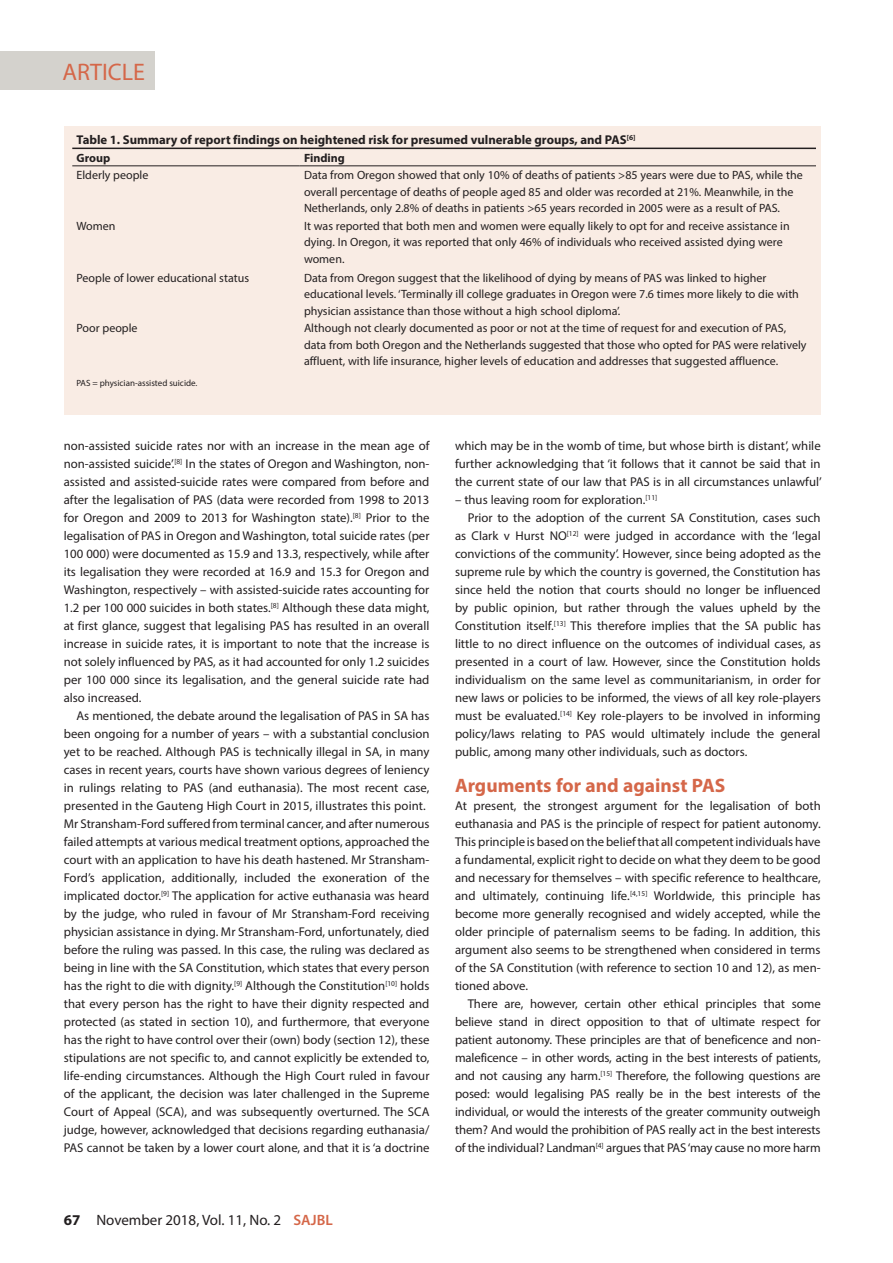
<style>
.page{position:relative;width:893px;height:1263px;background:#fff}
.page>*{position:absolute;margin:0;border:0;box-sizing:border-box;transform-origin:0 0}
.t1{font:24px "Myriad Pro";color:#d56749}
.B_HEAD{font:700 19.5px "Myriad Pro";color:#d56749}
.t2{font:15px "Myriad Pro";color:#231f20}
.BODY_TEXT_INDENT{font:12.75px/18px "Myriad Pro";color:#231f20;text-align:justify}
.BODY_TEXT_1ST_PARAGR{font:12.75px/18px "Myriad Pro";color:#231f20;text-align:justify}
.TABLE_HEAD{font:700 12.75px "Myriad Pro";color:#231f20}
.TABLE_COPY{font:12px/16.5px "Myriad Pro";color:#231f20}
.TABLE_FIELD_NAME{font:700 12px "Myriad Pro";color:#231f20}
.TABLE_FOOTNOTE{font:9px "Myriad Pro";color:#231f20}
.s1{font-weight:700}
.s2{font-weight:600;color:#d56749}
</style>
<div class="page">
<div style="left:0;top:51px;width:155px;height:39px;background:#d4d2cd"></div>
<div style="left:64px;top:126px;width:757px;height:288px;background:#f9ece4"></div>
<hr style="left:72px;top:148px;width:228px;height:1px;background:#231f20">
<hr style="left:300px;top:148px;width:516px;height:1px;background:#231f20">
<hr style="left:72px;top:165px;width:228px;height:1px;background:#231f20">
<hr style="left:300px;top:165px;width:516px;height:1px;background:#231f20">
<h1 class="t1" style="left:63px;top:57px;width:84px">ARTICLE</h1>
<p class="TABLE_HEAD" style="left:77px;top:131px;width:560px">Table 1. Summary of report findings on heightened risk for presumed vulnerable groups, and PAS<sup>[6]</sup></p>
<p class="TABLE_FIELD_NAME" style="left:77px;top:150px;width:35px">Group</p>
<p class="TABLE_FIELD_NAME" style="left:304px;top:150px;width:42px">Finding</p>
<p class="TABLE_COPY" style="left:77px;top:167px;width:73px">Elderly people</p>
<p class="TABLE_COPY" style="left:304px;top:167px;width:500px">Data from Oregon showed that only 10% of deaths of patients &gt;85 years were due to PAS, while the overall percentage of deaths of people aged 85 and older was recorded at 21%. Meanwhile, in the<br>Netherlands, only 2.8% of deaths in patients &gt;65 years recorded in 2005 were as a result of PAS.</p>
<p class="TABLE_COPY" style="left:77px;top:217px;width:41px">Women</p>
<p class="TABLE_COPY" style="left:304px;top:217px;width:487px">It was reported that both men and women were equally likely to opt for and receive assistance in dying. In Oregon, it was reported that only 46% of individuals who received assisted dying were women.</p>
<p class="TABLE_COPY" style="left:77px;top:269px;width:174px">People of lower educational status</p>
<p class="TABLE_COPY" style="left:304px;top:269px;width:496px">Data from Oregon suggest that the likelihood of dying by means of PAS was linked to higher educational levels. ‘Terminally ill college graduates in Oregon were 7.6 times more likely to die with physician assistance than those without a high school diploma’.</p>
<p class="TABLE_COPY" style="left:77px;top:320px;width:63px">Poor people</p>
<p class="TABLE_COPY" style="left:304px;top:320px;width:504px">Although not clearly documented as poor or not at the time of request for and execution of PAS, data from both Oregon and the Netherlands suggested that those who opted for PAS were relatively affluent, with life insurance, higher levels of education and addresses that suggested affluence.</p>
<p class="TABLE_FOOTNOTE" style="left:77px;top:377px;width:122px">PAS = physician-assisted suicide.</p>
<p class="BODY_TEXT_INDENT" style="left:64px;top:437px;width:367px">non-assisted suicide rates nor with an increase in the mean age of non-assisted suicide’.<sup>[8]</sup> In the states of Oregon and Washington, non&shy;assisted and assisted-suicide rates were compared from before and after the legalisation of PAS (data were recorded from 1998 to 2013 for Oregon and 2009 to 2013 for Washington state).<sup>[8]</sup> Prior to the legalisation of PAS in Oregon and Washington, total suicide rates (per 100 000) were documented as 15.9 and 13.3, respectively, while after its legalisation they were recorded at 16.9 and 15.3 for Oregon and Washington, respectively – with assisted-suicide rates accounting for 1.2 per 100 000 suicides in both states.<sup>[8]</sup> Although these data might, at first glance, suggest that legalising PAS has resulted in an overall increase in suicide rates, it is important to note that the increase is not solely influenced by PAS, as it had accounted for only 1.2 suicides per 100 000 since its legalisation, and the general suicide rate had also increased.</p>
<p class="BODY_TEXT_INDENT" style="left:64px;top:707px;width:367px;text-align:left;text-indent:13px">As mentioned, the debate around the legalisation of PAS in SA has been ongoing for a number of years – with a substantial conclusion yet to be reached. Although PAS is technically illegal in SA, in many cases in recent years, courts have shown various degrees of leniency in rulings relating to PAS (and euthanasia). The most recent case, presented in the Gauteng High Court in 2015, illustrates this point.<br>Mr Stransham-Ford suffered from terminal cancer, and after numerous failed attempts at various medical treatment options, approached the court with an application to have his death hastened. Mr Stransham-Ford’s application, additionally, included the exoneration of the implicated doctor.<sup>[9]</sup> The application for active euthanasia was heard by the judge, who ruled in favour of Mr Stransham-Ford receiving physician assistance in dying. Mr Stransham-Ford, unfortunately, died before the ruling was passed. In this case, the ruling was declared as being in line with the SA Constitution, which states that every person has the right to die with dignity.<sup>[9]</sup> Although the Constitution<sup>[10]</sup> holds that every person has the right to have their dignity respected and protected (as stated in section 10), and furthermore, that everyone has the right to have control over their (own) body (section 12), these stipulations are not specific to, and cannot explicitly be extended to, life-ending circumstances. Although the High Court ruled in favour of the applicant, the decision was later challenged in the Supreme Court of Appeal (SCA), and was subsequently overturned. The SCA judge, however, acknowledged that decisions regarding euthanasia/ PAS cannot be taken by a lower court alone, and that it is ‘a doctrine</p>
<p class="t2" style="left:64px;top:1211px;width:271px"><span class="s1">67</span> November 2018, Vol. 11, No. 2 <span class="s2">SAJBL</span></p>
<p class="BODY_TEXT_INDENT" style="left:455px;top:437px;width:368px">which may be in the womb of time, but whose birth is distant’, while further acknowledging that ‘it follows that it cannot be said that in the current state of our law that PAS is in all circumstances unlawful’</p>
<p class="BODY_TEXT_INDENT" style="left:455px;top:491px;width:204px">– thus leaving room for exploration.<sup>[11]</sup></p>
<p class="BODY_TEXT_INDENT" style="left:455px;top:509px;width:367px;text-indent:13px">Prior to the adoption of the current SA Constitution, cases such as Clark v Hurst NO<sup>[12]</sup> were judged in accordance with the ‘legal convictions of the community’. However, since being adopted as the supreme rule by which the country is governed, the Constitution has since held the notion that courts should no longer be influenced by public opinion, but rather through the values upheld by the Constitution itself.<sup>[13]</sup> This therefore implies that the SA public has little to no direct influence on the outcomes of individual cases, as presented in a court of law. However, since the Constitution holds individualism on the same level as communitarianism, in order for new laws or policies to be informed, the views of all key role-players must be evaluated.<sup>[14]</sup> Key role-players to be involved in informing policy/laws relating to PAS would ultimately include the general public, among many other individuals, such as doctors.</p>
<p class="B_HEAD" style="left:455px;top:773px;width:272px">Arguments for and against PAS</p>
<p class="BODY_TEXT_1ST_PARAGR" style="left:455px;top:797px;width:367px">At present, the strongest argument for the legalisation of both euthanasia and PAS is the principle of respect for patient autonomy.<br>This principle is based on the belief that all competent individuals have a fundamental, explicit right to decide on what they deem to be good and necessary for themselves – with specific reference to healthcare, and ultimately, continuing life.<sup>[4,15]</sup> Worldwide, this principle has become more generally recognised and widely accepted, while the older principle of paternalism seems to be fading. In addition, this argument also seems to be strengthened when considered in terms of the SA Constitution (with reference to section 10 and 12), as men&shy;tioned above.</p>
<p class="BODY_TEXT_INDENT" style="left:455px;top:995px;width:367px;text-indent:13px">There are, however, certain other ethical principles that some believe stand in direct opposition to that of ultimate respect for patient autonomy. These principles are that of beneficence and non&shy;maleficence – in other words, acting in the best interests of patients, and not causing any harm.<sup>[15]</sup> Therefore, the following questions are posed: would legalising PAS really be in the best interests of the individual, or would the interests of the greater community outweigh them? And would the prohibition of PAS really act in the best interests of the individual? Landman<sup>[4]</sup> argues that PAS ‘may cause no more harm</p>
</div>
